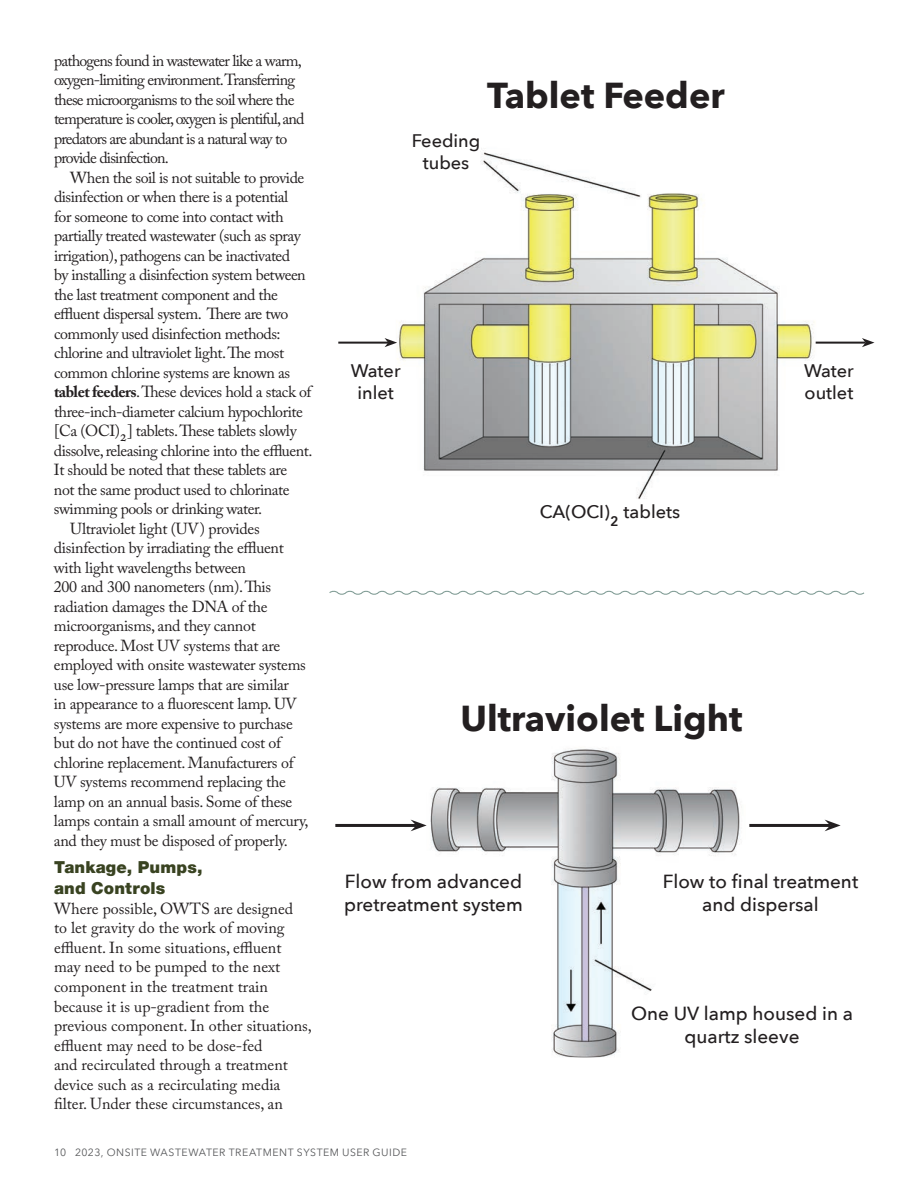
<style>
.page{position:relative;width:918px;height:1188px;background:#fff}
.page>*{position:absolute;margin:0;border:0;box-sizing:border-box;transform-origin:0 0}
.t1{font:700 36px "Avenir Next";color:#231f20}
.t2{font:500 18.9px/23.1px "Avenir Next";color:#231f20;text-align:center}
.t3{font:500 18.15px/22.2px "Avenir Next";color:#231f20;text-align:center}
.t4{font:900 16.5px/21px "Helvetica Neue";letter-spacing:.01em;color:#394321}
.t5{font:15.9px/19.5px "Adobe Caslon Pro";letter-spacing:-.025em;color:#231f20}
.t6{font:15.9px/19.5px "Adobe Caslon Pro";color:#231f20}
.t7{font:15.9px/19.5px "Adobe Caslon Pro";letter-spacing:-.05em;color:#231f20}
.t8{font:10.5px "Avenir Next";letter-spacing:.05em;color:#57585a}
.s1{font-weight:700}
</style>
<div class="page">
<img style="left:430px;top:748px;width:311px;height:309px">
<hr style="left:335px;top:824px;width:81px;height:3px;background:#231f20">
<svg style="left:411px;top:820px;width:16px;height:11px"></svg>
<hr style="left:749px;top:824px;width:81px;height:3px;background:#231f20">
<svg style="left:825px;top:820px;width:16px;height:11px"></svg>
<svg style="left:329px;top:590px;width:536px;height:5px"></svg>
<img style="left:397px;top:152px;width:419px;height:347px">
<hr style="left:816px;top:342px;width:50px;height:2px;background:#231f20">
<svg style="left:862px;top:338px;width:12px;height:9px"></svg>
<hr style="left:338px;top:342px;width:50px;height:2px;background:#231f20">
<svg style="left:385px;top:338px;width:12px;height:9px"></svg>
<p class="t7" style="left:54px;top:50px;width:252px">pathogens found in wastewater like a warm, oxygen-limiting environment.Transferring these microorganisms to the soil where the temperature is cooler, oxygen is plentiful, and predators are abundant is a natural way to provide disinfection.</p>
<p class="t5" style="left:54px;top:168px;width:260px;text-indent:16px">When the soil is not suitable to provide disinfection or when there is a potential<br>for someone to come into contact with partially treated wastewater (such as spray irrigation), pathogens can be inactivated<br>by installing a disinfection system between the last treatment component and the effluent dispersal system. There are two commonly used disinfection methods: chlorine and ultraviolet light. The most common chlorine systems are known as <span class="s1">tablet feeders</span>. These devices hold a stack of three-inch-diameter calcium hypochlorite [Ca (OCI)2] tablets. These tablets slowly dissolve, releasing chlorine into the effluent.<br>It should be noted that these tablets are<br>not the same product used to chlorinate swimming pools or drinking water.</p>
<p class="t5" style="left:54px;top:519px;width:256px;text-indent:16px">Ultraviolet light (UV) provides disinfection by irradiating the effluent with light wavelengths between<br>200 and 300 nanometers (nm). This radiation damages the DNA of the microorganisms, and they cannot reproduce. Most UV systems that are employed with onsite wastewater systems use low-pressure lamps that are similar<br>in appearance to a fluorescent lamp. UV systems are more expensive to purchase but do not have the continued cost of chlorine replacement. Manufacturers of UV systems recommend replacing the lamp on an annual basis. Some of these lamps contain a small amount of mercury, and they must be disposed of properly.</p>
<p class="t4" style="left:54px;top:857px;width:150px">Tankage, Pumps, and Controls</p>
<p class="t6" style="left:54px;top:899px;width:260px">Where possible, OWTS are designed<br>to let gravity do the work of moving effluent. In some situations, effluent<br>may need to be pumped to the next component in the treatment train because it is up-gradient from the previous component. In other situations, effluent may need to be dose-fed<br>and recirculated through a treatment device such as a recirculating media filter. Under these circumstances, an</p>
<p class="t1" style="left:487px;top:65px;width:239px">Tablet Feeder</p>
<p class="t3" style="left:412px;top:129px;width:70px">Feeding tubes</p>
<p class="t3" style="left:351px;top:359px;width:51px">Water inlet</p>
<p class="t3" style="left:540px;top:500px;width:142px">CA(OCI)2 tablets</p>
<p class="t3" style="left:804px;top:359px;width:51px;text-align:left">Water outlet</p>
<p class="t1" style="left:460px;top:687px;width:284px">Ultraviolet Light</p>
<p class="t2" style="left:344px;top:869px;width:180px;text-align:left">Flow from advanced pretreatment system</p>
<p class="t2" style="left:663px;top:869px;width:197px">Flow to final treatment and dispersal</p>
<p class="t2" style="left:631px;top:1001px;width:223px">One UV lamp housed in a quartz sleeve</p>
<p class="t8" style="left:54px;top:1144px;width:355px">10 2023, ONSITE WASTEWATER TREATMENT SYSTEM USER GUIDE</p>
</div>
